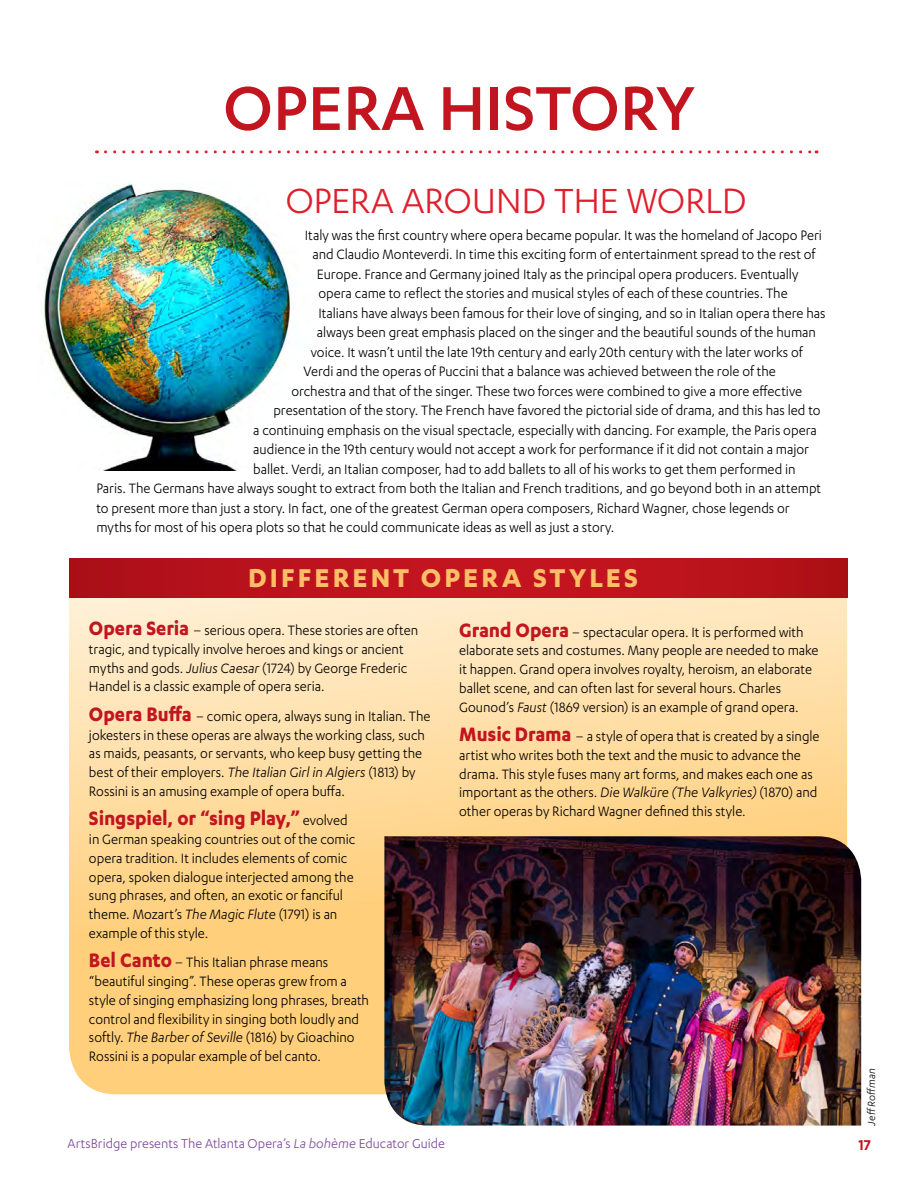
<style>
.page{position:relative;width:918px;height:1188px;background:#fff}
.page>*{position:absolute;margin:0;border:0;box-sizing:border-box;transform-origin:0 0}
.Headline{font:500 72px "Karbon";color:#c21520}
.cap_sub_la{font:40.5px "Karbon";letter-spacing:-.01em;color:#df1f2d}
.cap_sub_la-2{font:700 30px "Karbon";letter-spacing:.1em;color:#fdbe68}
._11_13_copy{font:700 22.5px "Karbon";letter-spacing:-.005em;color:#c21520;scale:.94 1}
.t1{font:600 16.5px "Karbon";color:#c21520}
._11_13_copy-2{font:15.75px/18.8px "Karbon";color:#000;scale:.94 1}
._11_13{font:15.75px "Karbon";color:#000;scale:.94 1}
.t2{font:15px "Karbon";color:#7e479c;scale:.96 1}
.caption_la{font:italic 12px "Karbon";letter-spacing:.01em;color:#000;scale:.96 1}
.s1{font-weight:700;font-size:22.5px;color:#c21520}
.s2{font-style:italic}
.s3{font-weight:400;font-size:15.75px;color:#000}
</style>
<div class="page">
<svg style="left:69px;top:598px;width:778px;height:496px"></svg>
<svg style="left:69px;top:558px;width:778px;height:40px"></svg>
<img style="left:43px;top:182px;width:247px;height:289px">
<img style="left:384px;top:836px;width:477px;height:290px">
<svg style="left:105px;top:150px;width:712px;height:3px"></svg>
<p class="Headline" style="left:223px;top:68px;width:474px">OPERA HISTORY</p>
<p class="cap_sub_la" style="left:285px;top:179px;width:463px">OPERA AROUND THE WORLD</p>
<p class="_11_13" style="left:305px;top:226px;width:552px">Italy was the first country where opera became popular. It was the homeland of Jacopo Peri</p>
<p class="_11_13" style="left:312px;top:246px;width:537px">and Claudio Monteverdi. In time this exciting form of entertainment spread to the rest of</p>
<p class="_11_13" style="left:317px;top:265px;width:514px">Europe. France and Germany joined Italy as the principal opera producers. Eventually</p>
<p class="_11_13" style="left:318px;top:285px;width:501px">opera came to reflect the stories and musical styles of each of these countries. The</p>
<p class="_11_13" style="left:318px;top:304px;width:541px">Italians have always been famous for their love of singing, and so in Italian opera there has</p>
<p class="_11_13" style="left:317px;top:324px;width:533px">always been great emphasis placed on the singer and the beautiful sounds of the human</p>
<p class="_11_13" style="left:311px;top:343px;width:525px">voice. It wasn’t until the late 19th century and early 20th century with the later works of</p>
<p class="_11_13" style="left:303px;top:363px;width:504px">Verdi and the operas of Puccini that a balance was achieved between the role of the</p>
<p class="_11_13" style="left:291px;top:382px;width:545px">orchestra and that of the singer. These two forces were combined to give a more effective</p>
<p class="_11_13" style="left:273px;top:402px;width:584px">presentation of the story. The French have favored the pictorial side of drama, and this has led to</p>
<p class="_11_13" style="left:253px;top:421px;width:601px">a continuing emphasis on the visual spectacle, especially with dancing. For example, the Paris opera</p>
<p class="_11_13" style="left:253px;top:441px;width:593px">audience in the 19th century would not accept a work for performance if it did not contain a major</p>
<p class="_11_13" style="left:253px;top:460px;width:578px">ballet. Verdi, an Italian composer, had to add ballets to all of his works to get them performed in</p>
<p class="_11_13" style="left:96px;top:480px;width:773px">Paris. The Germans have always sought to extract from both the Italian and French traditions, and go beyond both in an attempt</p>
<p class="_11_13" style="left:96px;top:499px;width:739px">to present more than just a story. In fact, one of the greatest German opera composers, Richard Wagner, chose legends or</p>
<p class="_11_13" style="left:96px;top:519px;width:553px">myths for most of his opera plots so that he could communicate ideas as well as just a story.</p>
<p class="cap_sub_la-2" style="left:248px;top:561px;width:391px">DIFFERENT OPERA STYLES</p>
<p class="_11_13_copy-2" style="left:89px;top:621px;width:352px"><span class="s1">Opera Seria</span> – serious opera. These stories are often tragic, and typically involve heroes and kings or ancient myths and gods. <span class="s2">Julius Caesar</span> (1724) by George Frederic Handel is a classic example of opera seria.</p>
<p class="_11_13_copy-2" style="left:89px;top:706px;width:365px"><span class="s1">Opera Buffa</span> – comic opera, always sung in Italian. The jokesters in these operas are always the working class, such as maids, peasants, or servants, who keep busy getting the best of their employers. <span class="s2">The Italian Girl in Algiers</span> (1813) by Rossini is an amusing example of opera buffa.</p>
<p class="_11_13_copy" style="left:89px;top:806px;width:277px">Singspiel, or “sing Play,” <span class="s3">evolved</span></p>
<p class="_11_13_copy-2" style="left:89px;top:830px;width:285px">in German speaking countries out of the comic opera tradition. It includes elements of comic opera, spoken dialogue interjected among the sung phrases, and often, an exotic or fanciful theme. Mozart’s <span class="s2">The Magic Flute</span> (1791) is an example of this style.</p>
<p class="_11_13_copy-2" style="left:89px;top:953px;width:300px"><span class="s1">Bel Canto</span> – This Italian phrase means “beautiful singing”. These operas grew from a style of singing emphasizing long phrases, breath control and flexibility in singing both loudly and softly. <span class="s2">The Barber of Seville</span> (1816) by Gioachino Rossini is a popular example of bel canto.</p>
<p class="_11_13_copy-2" style="left:459px;top:622px;width:384px"><span class="s1">Grand Opera</span> – spectacular opera. It is performed with elaborate sets and costumes. Many people are needed to make it happen. Grand opera involves royalty, heroism, an elaborate ballet scene, and can often last for several hours. Charles Gounod’s <span class="s2">Faust</span> (1869 version) is an example of grand opera.</p>
<p class="_11_13_copy-2" style="left:459px;top:727px;width:385px"><span class="s1">Music Drama</span> – a style of opera that is created by a single artist who writes both the text and the music to advance the drama. This style fuses many art forms, and makes each one as important as the others. <span class="s2">Die Walküre (The Valkyries)</span> (1870) and other operas by Richard Wagner defined this style.</p>
<p class="caption_la" style="left:865px;top:1126px;width:61px;rotate:-90deg">Jeff Roffman</p>
<p class="t2" style="left:68px;top:1136px;width:395px">ArtsBridge presents The Atlanta Opera’s <span class="s2">La bohème</span> Educator Guide</p>
<p class="t1" style="left:858px;top:1136px;width:14px">17</p>
</div>
